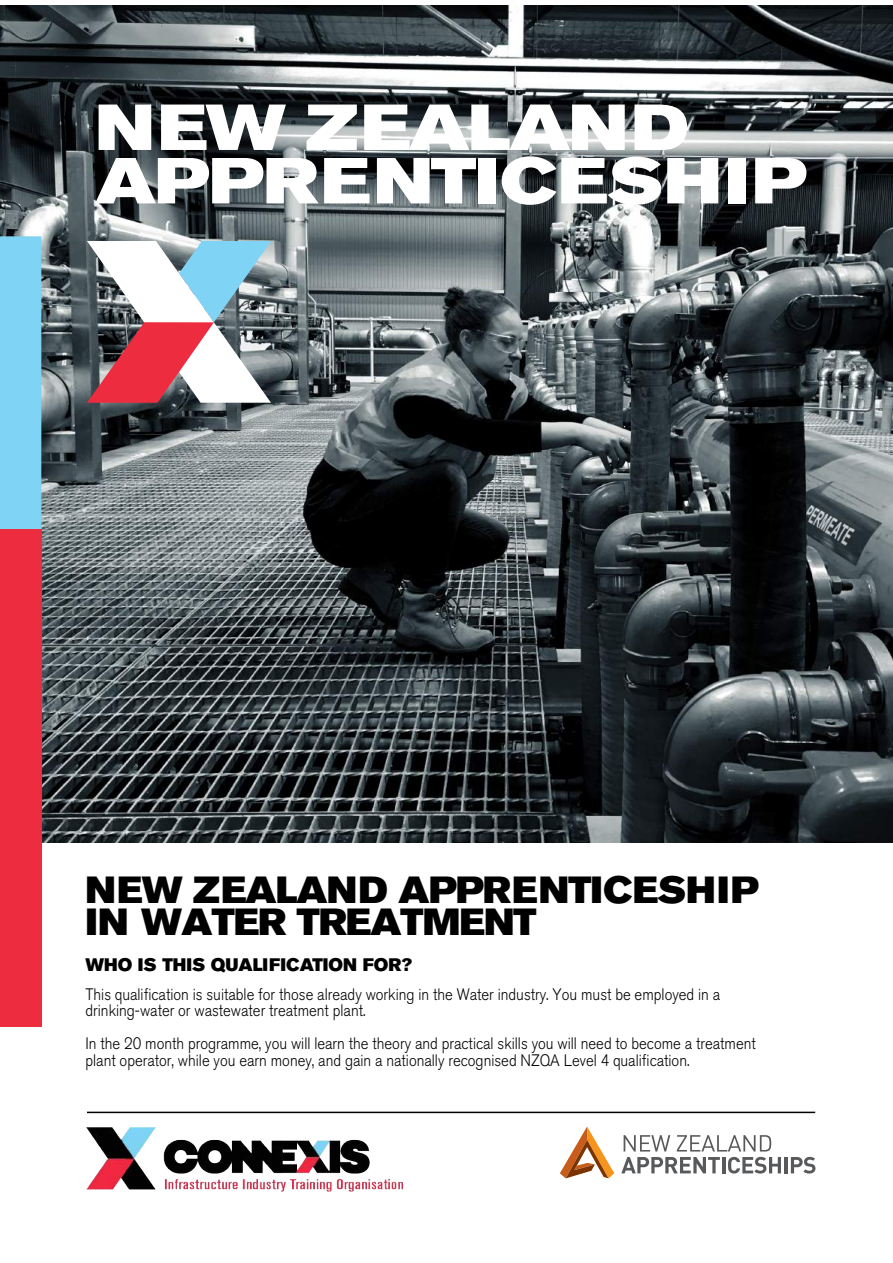
<style>
.page{position:relative;width:893px;height:1263px;background:#fff}
.page>*{position:absolute;margin:0;border:0;box-sizing:border-box;transform-origin:0 0}
.t1{font:64.35px/53.4px "Akzidenz Grotesk BQ Super";letter-spacing:-.005em;color:#fff;scale:1.2 1}
.t2{font:37.5px/32.7px "Akzidenz Grotesk BQ Super";letter-spacing:-.02em;color:#000;scale:1.05 1}
.t3{font:18px "Akzidenz Grotesk BQ Super";color:#000}
.t4{font:300 16.5px/16.4px "Akzidenz Grotesk BQ";color:#000;scale:.9 1}
</style>
<div class="page">
<img style="left:0;top:6px;width:893px;height:836px">
<hr style="left:87px;top:1112px;width:728px;height:1px;background:#000">
<div style="left:0;top:236px;width:41px;height:293px;background:#7fd3f4"></div>
<div style="left:0;top:529px;width:41px;height:498px;background:#ee2c3f"></div>
<svg style="left:87px;top:241px;width:184px;height:162px"></svg>
<svg style="left:560px;top:1126px;width:54px;height:52px"></svg>
<svg style="left:624px;top:1135px;width:46px;height:16px"></svg>
<svg style="left:677px;top:1135px;width:94px;height:16px"></svg>
<svg style="left:621px;top:1157px;width:99px;height:16px"></svg>
<hr style="left:722px;top:1157px;width:3px;height:16px;background:#58595b">
<svg style="left:728px;top:1157px;width:53px;height:16px"></svg>
<hr style="left:784px;top:1157px;width:3px;height:16px;background:#58595b">
<svg style="left:791px;top:1157px;width:24px;height:16px"></svg>
<img style="left:86px;top:1127px;width:317px;height:65px">
<h1 class="t1" style="left:95px;top:101px;width:594px">NEW ZEALAND<br>APPRENTICESHIP</h1>
<h2 class="t2" style="left:85px;top:873px;width:643px">NEW ZEALAND APPRENTICESHIP<br>IN WATER TREATMENT</h2>
<p class="t3" style="left:85px;top:954px;width:328px">WHO IS THIS QUALIFICATION FOR?</p>
<p class="t4" style="left:85px;top:986px;width:707px">This qualification is suitable for those already working in the Water industry. You must be employed in a drinking-water or wastewater treatment plant.</p>
<p class="t4" style="left:85px;top:1036px;width:746px">In the 20 month programme, you will learn the theory and practical skills you will need to become a treatment plant operator, while you earn money, and gain a nationally recognised NZQA Level 4 qualification.</p>
</div>
